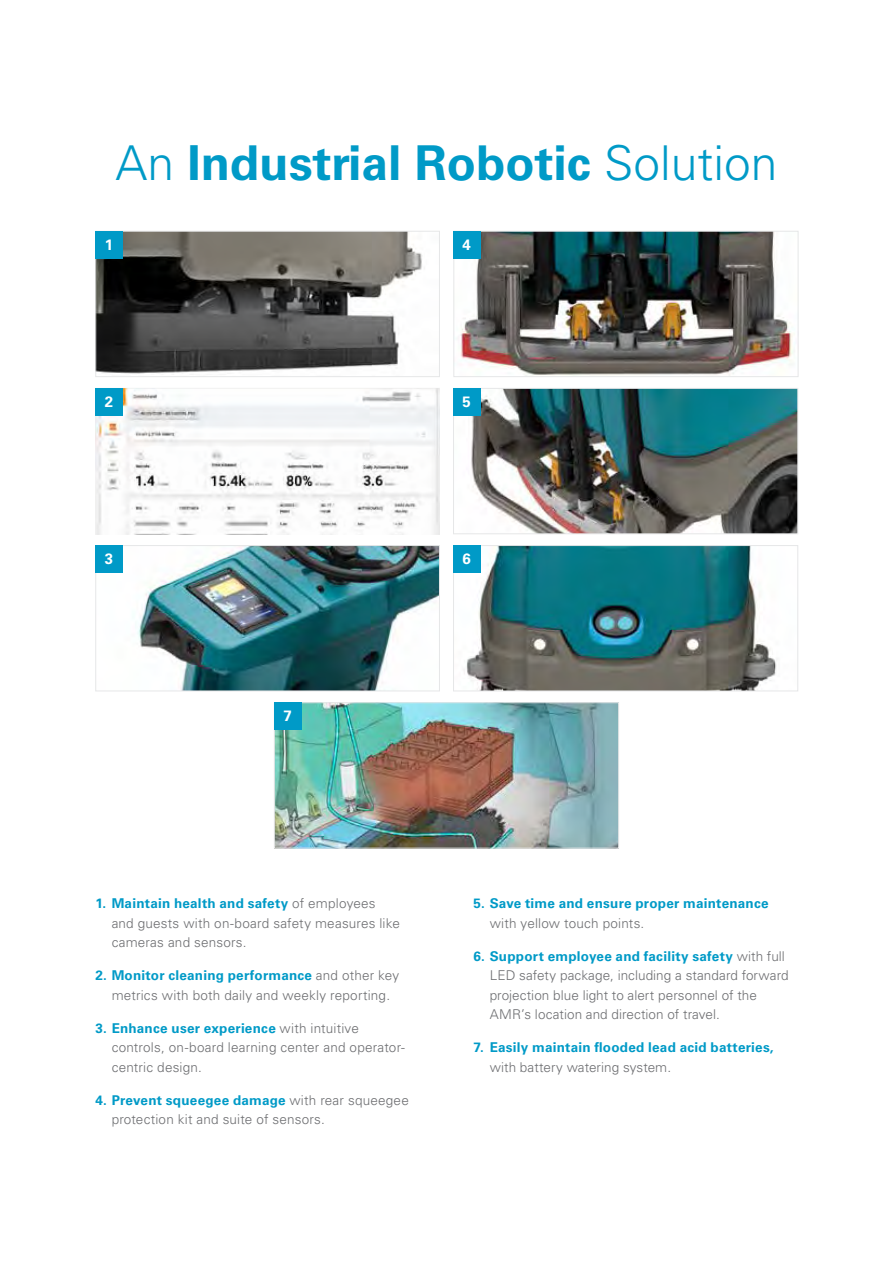
<style>
.page{position:relative;width:893px;height:1263px;background:#fff}
.page>*{position:absolute;margin:0;border:0;box-sizing:border-box;transform-origin:0 0}
.t1{font:700 48px "Univers LT Std";color:#009ac7}
.t2{font:700 15px "Univers LT Std";color:#fff}
.t3{font:300 13.5px/19.5px "Univers LT Std";letter-spacing:.01em;color:#6d6e71}
.t4{font:700 13.5px "Univers LT Std";letter-spacing:.015em;color:#009ac7}
.s1{font-weight:300}
.s2{font-weight:700;color:#009ac7}
</style>
<div class="page">
<img style="left:455px;top:390px;width:341px;height:142px">
<div style="left:453px;top:388px;width:345px;height:146px;border:1px solid #e6e7e8"></div>
<img style="left:455px;top:547px;width:322px;height:142px">
<div style="left:453px;top:545px;width:345px;height:146px;border:1px solid #e6e7e8"></div>
<img style="left:456px;top:233px;width:337px;height:142px">
<div style="left:454px;top:231px;width:344px;height:146px;border:1px solid #e6e7e8"></div>
<img style="left:97px;top:547px;width:341px;height:142px">
<div style="left:95px;top:545px;width:345px;height:146px;border:1px solid #e6e7e8"></div>
<img style="left:97px;top:233px;width:325px;height:141px">
<div style="left:95px;top:231px;width:345px;height:146px;border:1px solid #e6e7e8"></div>
<div style="left:95px;top:231px;width:27px;height:27px;background:#009ac7"></div>
<div style="left:95px;top:545px;width:27px;height:27px;background:#009ac7"></div>
<div style="left:453px;top:231px;width:27px;height:27px;background:#009ac7"></div>
<div style="left:453px;top:388px;width:27px;height:27px;background:#009ac7"></div>
<div style="left:453px;top:545px;width:27px;height:27px;background:#009ac7"></div>
<img style="left:276px;top:704px;width:341px;height:142px">
<div style="left:274px;top:702px;width:345px;height:146px;border:1px solid #e6e7e8"></div>
<div style="left:274px;top:702px;width:27px;height:27px;background:#009ac7"></div>
<img style="left:95px;top:388px;width:345px;height:146px">
<div style="left:95px;top:388px;width:27px;height:27px;background:#009ac7"></div>
<h1 class="t1" style="left:115px;top:135px;width:664px"><span class="s1">An</span> Industrial Robotic <span class="s1">Solution</span></h1>
<p class="t2" style="left:105px;top:236px;width:10px">1</p>
<p class="t2" style="left:462px;top:236px;width:10px">4</p>
<p class="t2" style="left:105px;top:393px;width:10px">2</p>
<p class="t2" style="left:463px;top:393px;width:10px">5</p>
<p class="t2" style="left:105px;top:550px;width:10px">3</p>
<p class="t2" style="left:463px;top:550px;width:10px">6</p>
<p class="t2" style="left:283px;top:707px;width:10px">7</p>
<p class="t3" style="left:112px;top:894px;width:290px;text-indent:-16px"><span class="s2">1. Maintain health and safety</span> of employees and guests with on-board safety measures like cameras and sensors.</p>
<p class="t3" style="left:95px;top:966px;width:305px;text-align:center"><span class="s2">2. Monitor cleaning performance</span> and other key metrics with both daily and weekly reporting.</p>
<p class="t3" style="left:112px;top:1018px;width:295px;text-indent:-16px"><span class="s2">3. Enhance user experience</span> with intuitive controls, on-board learning center and operator&shy;centric design.</p>
<p class="t3" style="left:112px;top:1090px;width:299px;text-indent:-16px"><span class="s2">4. Prevent squeegee damage</span> with rear squeegee protection kit and suite of sensors.</p>
<p class="t4" style="left:473px;top:895px;width:297px">5. Save time and ensure proper maintenance</p>
<p class="t3" style="left:490px;top:913px;width:156px">with yellow touch points.</p>
<p class="t3" style="left:490px;top:946px;width:300px;text-indent:-16px"><span class="s2">6. Support employee and facility safety</span> with full LED safety package, including a standard forward projection blue light to alert personnel of the AMR’s location and direction of travel.</p>
<p class="t4" style="left:473px;top:1039px;width:302px">7. Easily maintain flooded lead acid batteries,</p>
<p class="t3" style="left:490px;top:1057px;width:183px">with battery watering system.</p>
</div>
